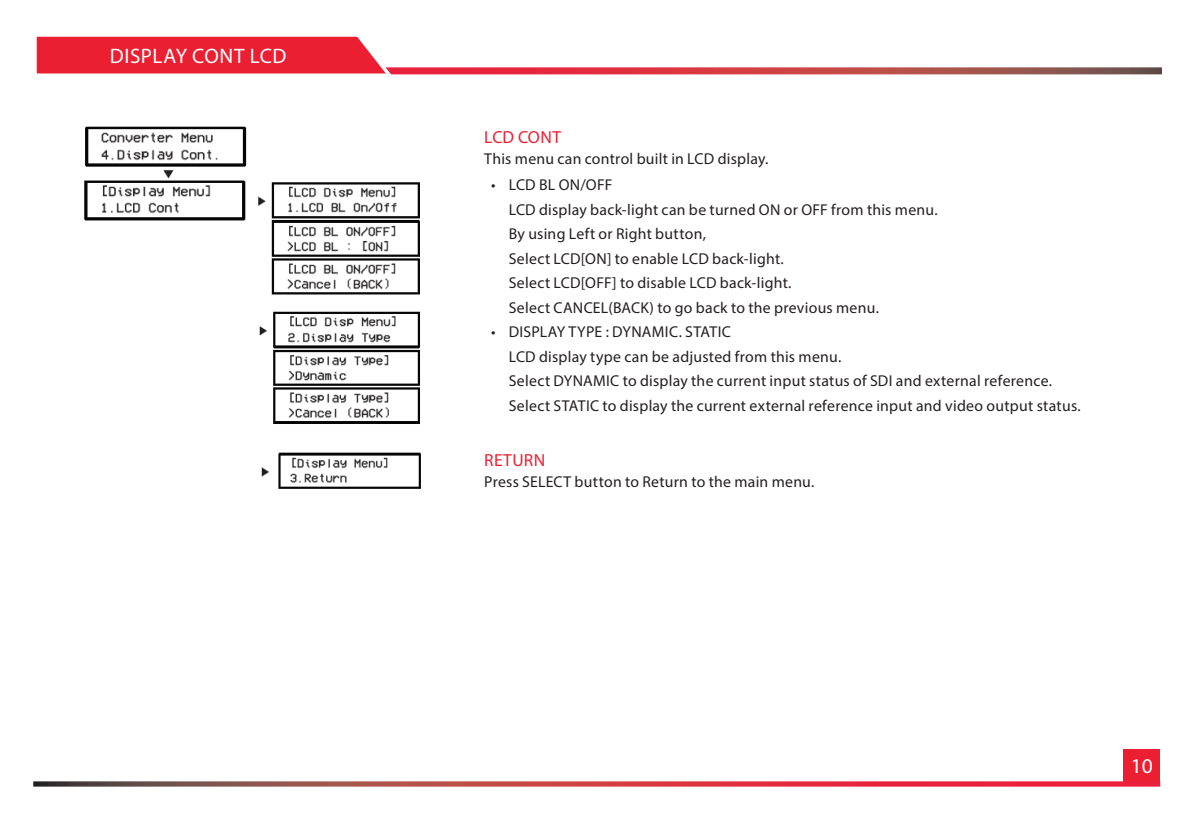
<style>
.page{position:relative;width:1197px;height:819px;background:#fff}
.page>*{position:absolute;margin:0;border:0;box-sizing:border-box;transform-origin:0 0}
.t1{font:21px "Myriad Pro";letter-spacing:.025em;color:#fff}
.t2{font:17.5px "Myriad Pro";letter-spacing:.025em;color:#eb1f31}
.t3{font:15.75px/24.5px "Myriad Pro";letter-spacing:.015em;color:#231f20}
</style>
<div class="page">
<svg style="left:397px;top:67px;width:765px;height:7px;background:#c4494e"></svg>
<div style="left:1124px;top:749px;width:36px;height:33px;background:#eb1f31"></div>
<svg style="left:36px;top:36px;width:361px;height:39px;background:#ed3a4a"></svg>
<svg style="left:33px;top:781px;width:1127px;height:6px;background:#c45259"></svg>
<img style="left:84px;top:126px;width:163px;height:95px">
<img style="left:258px;top:182px;width:162px;height:113px">
<img style="left:259px;top:311px;width:161px;height:113px">
<img style="left:261px;top:452px;width:160px;height:37px">
<h1 class="t1" style="left:110px;top:43px;width:178px">DISPLAY CONT LCD</h1>
<p class="t2" style="left:484px;top:126px;width:78px">LCD CONT</p>
<p class="t3" style="left:484px;top:146px;width:286px">This menu can control built in LCD display.</p>
<p class="t3" style="left:509px;top:172px;width:431px;text-indent:-17px">• LCD BL ON/OFF<br>LCD display back-light can be turned ON or OFF from this menu.<br>By using Left or Right button,<br>Select LCD[ON] to enable LCD back-light.<br>Select LCD[OFF] to disable LCD back-light.<br>Select CANCEL(BACK) to go back to the previous menu.</p>
<p class="t3" style="left:509px;top:319px;width:574px;text-indent:-17px">• DISPLAY TYPE : DYNAMIC. STATIC<br>LCD display type can be adjusted from this menu.<br>Select DYNAMIC to display the current input status of SDI and external reference.<br>Select STATIC to display the current external reference input and video output status.</p>
<p class="t2" style="left:484px;top:450px;width:63px">RETURN</p>
<p class="t3" style="left:484px;top:470px;width:332px">Press SELECT button to Return to the main menu.</p>
<h1 class="t1" style="left:1131px;top:753px;width:24px">10</h1>
</div>
